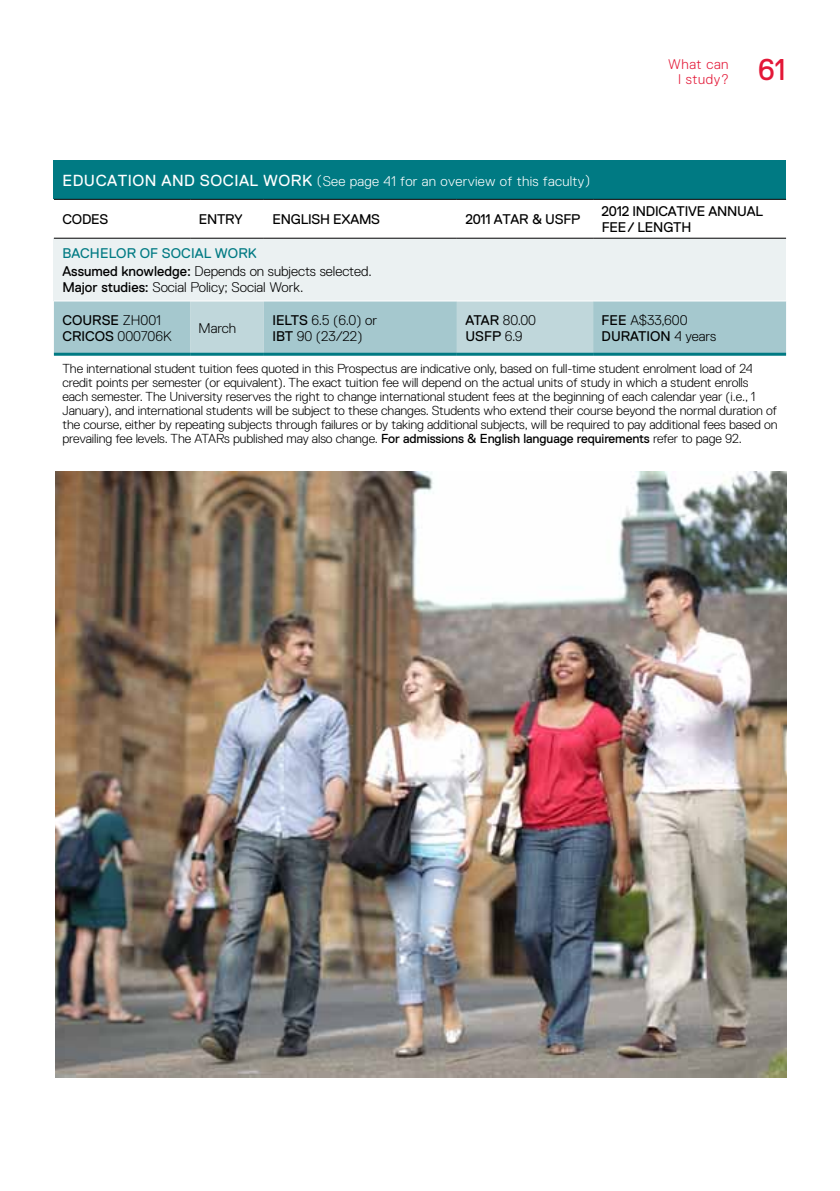
<style>
.page{position:relative;width:840px;height:1191px;background:#fff}
.page>*{position:absolute;margin:0;border:0;box-sizing:border-box;transform-origin:0 0}
.t1{font:300 14px/16px "Replica Std";color:#000}
.t2{font:14px/16px "Replica Std";letter-spacing:-.015em;color:#000}
.t3{font:300 14px "Replica Std";letter-spacing:.02em;color:#fff}
.t4{font:300 14px/15px "Replica Std";letter-spacing:.04em;color:#e31837}
.t5{font:300 13px/14px "Replica Std";letter-spacing:-.01em;color:#000}
.s1{font-weight:400;font-size:16px}
.s2{font-weight:400;color:#007a83}
.s3{font-weight:400}
.s4{font-weight:300}
</style>
<div class="page">
<div style="left:54px;top:160px;width:731px;height:39px;background:#007a83"></div>
<div style="left:54px;top:238px;width:731px;height:63px;background:#ebf1f2"></div>
<svg style="left:54px;top:301px;width:731px;height:52px;background:#acccd1"></svg>
<hr style="left:54px;top:238px;width:136px;height:1px;background:#000">
<hr style="left:190px;top:238px;width:74px;height:1px;background:#000">
<hr style="left:264px;top:238px;width:192px;height:1px;background:#000">
<hr style="left:456px;top:238px;width:136px;height:1px;background:#000">
<hr style="left:592px;top:238px;width:193px;height:1px;background:#000">
<hr style="left:54px;top:300px;width:136px;height:1px;background:#fff">
<hr style="left:264px;top:300px;width:192px;height:1px;background:#fff">
<hr style="left:592px;top:300px;width:193px;height:1px;background:#fff">
<hr style="left:54px;top:199px;width:136px;height:1px;background:#000">
<hr style="left:190px;top:199px;width:74px;height:1px;background:#000">
<hr style="left:264px;top:199px;width:192px;height:1px;background:#000">
<hr style="left:456px;top:199px;width:136px;height:1px;background:#000">
<hr style="left:592px;top:199px;width:193px;height:1px;background:#000">
<hr style="left:190px;top:300px;width:74px;height:1px;background:#fff">
<hr style="left:456px;top:300px;width:136px;height:1px;background:#fff">
<hr style="left:54px;top:353px;width:136px;height:3px;background:#007a83">
<hr style="left:190px;top:353px;width:74px;height:3px;background:#007a83">
<hr style="left:264px;top:353px;width:192px;height:3px;background:#007a83">
<hr style="left:456px;top:353px;width:136px;height:3px;background:#007a83">
<hr style="left:592px;top:353px;width:193px;height:3px;background:#007a83">
<img style="left:55px;top:472px;width:730px;height:605px">
<p class="t4" style="left:677px;top:57px;width:109px;text-indent:-10px">What can<br>I study? <sup>61</sup></p>
<p class="t3" style="left:62px;top:174px;width:529px"><span class="s1">EDUCATIO N AND SOCIAL WO RK</span> (See page 41 for an overview of this faculty)</p>
<p class="t2" style="left:62px;top:211px;width:29px">CODES</p>
<p class="t2" style="left:198px;top:211px;width:10px">ENTR</p>
<p class="t2" style="left:234px;top:211px;width:10px">Y</p>
<p class="t2" style="left:272px;top:211px;width:10px">ENGL</p>
<p class="t2" style="left:308px;top:211px;width:62px">ISH EXAMS</p>
<p class="t2" style="left:465px;top:211px;width:38px">2011 ATAR</p>
<p class="t2" style="left:531px;top:211px;width:49px">&amp; USFP</p>
<p class="t2" style="left:601px;top:203px;width:163px">2012 I NDICATIVE ANNUAL<br>FEE/ LENGT</p>
<p class="t2" style="left:681px;top:219px;width:11px">H</p>
<p class="t1" style="left:62px;top:243px;width:311px;line-height:18.8px"><span class="s2">BACH ELOR OF SOCIAL WORK<br></span><span class="s3">ASSUMED KNOWLEDGE:</span> Depends on subjects selected.</p>
<p class="t1" style="left:62px;top:280px;width:242px"><span class="s3">MAJOR STUDIES:</span> Social Policy; Social Work.</p>
<p class="t2" style="left:62px;top:312px;width:111px">COURSE <span class="s4">ZH001<br></span>CR ICOS <span class="s4">000706K</span></p>
<p class="t1" style="left:198px;top:320px;width:39px">March</p>
<p class="t1" style="left:272px;top:312px;width:106px"><span class="s3">IELTS</span> 6.5 (6.0) or<br><span class="s3">IBT</span> 90 (23/22)</p>
<p class="t2" style="left:465px;top:312px;width:10px">ATAR</p>
<p class="t1" style="left:465px;top:312px;width:72px;text-indent:37px">80.00<br><span class="s3">USFP</span> 6.9</p>
<p class="t2" style="left:601px;top:312px;width:87px">FEE <span class="s4">A$33,600<br></span>DURAT</p>
<p class="t1" style="left:646px;top:328px;width:71px"><span class="s3">ION</span> 4 years</p>
<p class="t5" style="left:62px;top:361px;width:716px">The international student tuition fees quoted in this Prospectus are indicative only, based on full-time student enrolment load of 24 credit points per semester (or equivalent). The exact tuition fee will depend on the actual units of study in which a student enrolls each semester. The University reserves the right to change international student fees at the beginning of each calendar year (i.e., 1<br>January), and international students will be subject to these changes. Students who extend their course beyond the normal duration of the course, either by repeating subjects through failures or by taking additional subjects, will be required to pay additional fees based on prevailing fee levels. The ATARs published may also change. <span class="s3">FOR ADMISSIONS &amp; ENGLISH LANGUAGE REQUIREMENTS</span> refer to page 92.</p>
</div>
